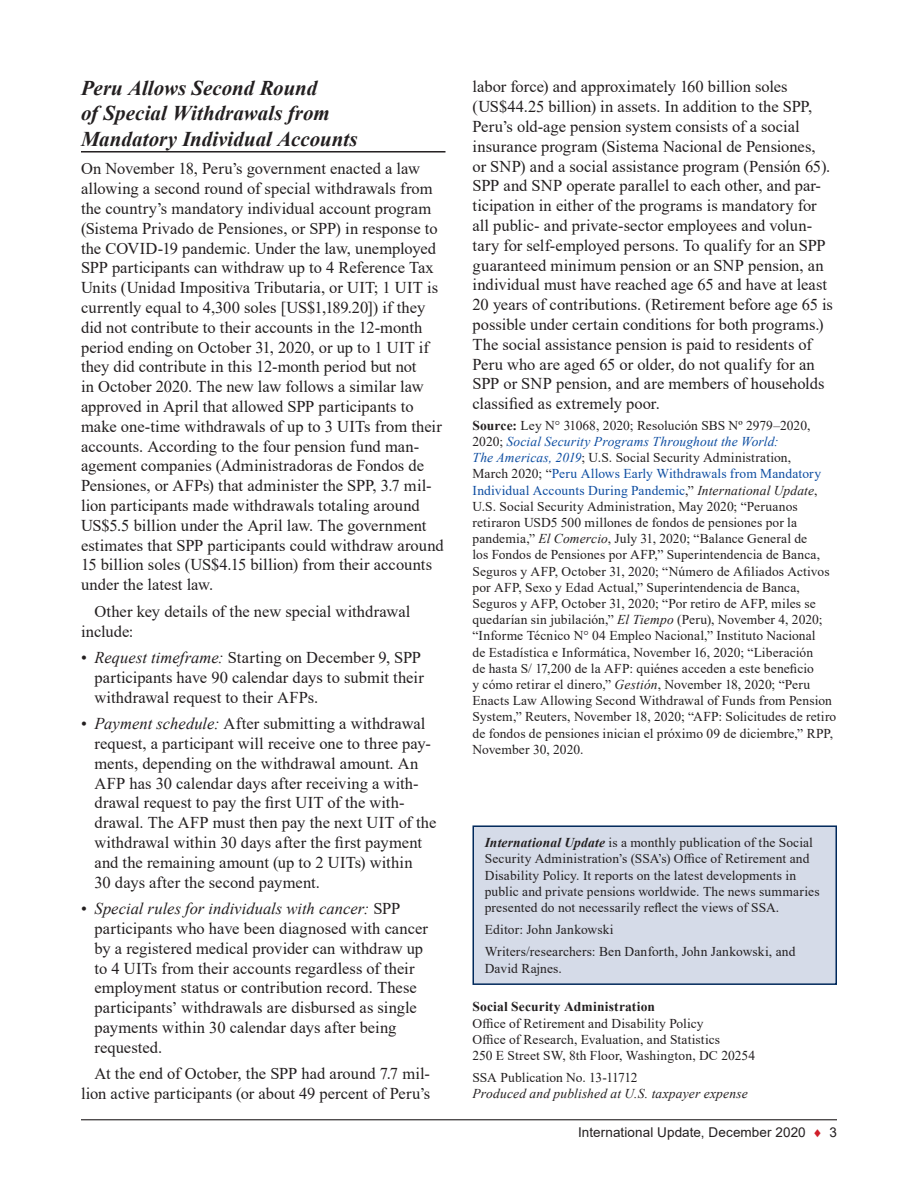
<style>
.page{position:relative;width:918px;height:1188px;background:#fff}
.page>*{position:absolute;margin:0;border:0;box-sizing:border-box;transform-origin:0 0}
.Heading2{font:italic 700 21px/25.2px "Times New Roman";color:#231f20}
.ParaFirst{font:16.5px/19.8px "Times New Roman";color:#231f20}
.Para{font:16.5px/19.8px "Times New Roman";color:#231f20}
.Source{font:13.5px/16.2px "Times New Roman";letter-spacing:.01em;color:#231f20}
.Authors{font:13.5px/16.2px "Times New Roman";letter-spacing:.01em;color:#231f20}
.Authors-2{font:italic 13.5px/16.2px "Times New Roman";letter-spacing:.015em;color:#231f20}
.t1{font:13.5px "Arial";letter-spacing:.01em;color:#231f20}
.s1{font-style:italic}
.s2{font-weight:700}
.s3{font-style:italic;color:#0d4da1}
.s4{color:#0d4da1}
.s5{font-weight:700;font-style:italic}
.s6{font-style:normal}
.s7{color:#d01e29}
</style>
<div class="page">
<hr style="left:81px;top:1119px;width:756px;height:1px;background:#231f20">
<hr style="left:81px;top:151px;width:365px;height:2px;background:#231f20">
<div style="left:473px;top:826px;width:363px;height:158px;background:#d5dbe8"></div>
<div style="left:472px;top:825px;width:365px;height:160px;border:2px solid #00285b"></div>
<p class="Heading2" style="left:81px;top:75px;width:278px">Peru Allows Second Round<br>of Special Withdrawals from<br>Mandatory Individual Accounts</p>
<p class="ParaFirst" style="left:81px;top:158px;width:364px">On November 18, Peru’s government enacted a law allowing a second round of special withdrawals from the country’s mandatory individual account program (Sistema Privado de Pensiones, or SPP) in response to the COVID-19 pandemic. Under the law, unemployed SPP participants can withdraw up to 4 Reference Tax Units (Unidad Impositiva Tributaria, or UIT; 1 UIT is currently equal to 4,300 soles [US$1,189.20]) if they did not contribute to their accounts in the 12-month period ending on October 31, 2020, or up to 1 UIT if they did contribute in this 12-month period but not<br>in October 2020. The new law follows a similar law approved in April that allowed SPP participants to make one-time withdrawals of up to 3 UITs from their accounts. According to the four pension fund man&shy;agement companies (Administradoras de Fondos de Pensiones, or AFPs) that administer the SPP, 3.7 mil&shy;lion participants made withdrawals totaling around US$5.5 billion under the April law. The government estimates that SPP participants could withdraw around 15 billion soles (US$4.15 billion) from their accounts under the latest law.</p>
<p class="Para" style="left:81px;top:601px;width:331px;text-indent:14px">Other key details of the new special withdrawal include:</p>
<p class="ParaFirst" style="left:94px;top:647px;width:331px;text-indent:-14px">• <span class="s1">Request timeframe:</span> Starting on December 9, SPP participants have 90 calendar days to submit their withdrawal request to their AFPs.</p>
<p class="ParaFirst" style="left:94px;top:713px;width:343px;text-indent:-14px">• <span class="s1">Payment schedule:</span> After submitting a withdrawal request, a participant will receive one to three pay&shy;ments, depending on the withdrawal amount. An AFP has 30 calendar days after receiving a with&shy;drawal request to pay the first UIT of the with&shy;drawal. The AFP must then pay the next UIT of the withdrawal within 30 days after the first payment and the remaining amount (up to 2 UITs) within<br>30 days after the second payment.</p>
<p class="ParaFirst" style="left:94px;top:898px;width:335px;text-indent:-14px">• <span class="s1">Special rules for individuals with cancer:</span> SPP participants who have been diagnosed with cancer by a registered medical provider can withdraw up to 4 UITs from their accounts regardless of their employment status or contribution record. These participants’ withdrawals are disbursed as single payments within 30 calendar days after being requested.</p>
<p class="Para" style="left:81px;top:1063px;width:351px;text-align:right">At the end of October, the SPP had around 7.7 mil&shy;lion active participants (or about 49 percent of Peru’s</p>
<p class="Para" style="left:472px;top:76px;width:362px">labor force) and approximately 160 billion soles (US$44.25 billion) in assets. In addition to the SPP, Peru’s old-age pension system consists of a social insurance program (Sistema Nacional de Pensiones, or SNP) and a social assistance program (Pensión 65).<br>SPP and SNP operate parallel to each other, and par&shy;ticipation in either of the programs is mandatory for all public- and private-sector employees and volun&shy;tary for self-employed persons. To qualify for an SPP guaranteed minimum pension or an SNP pension, an individual must have reached age 65 and have at least 20 years of contributions. (Retirement before age 65 is possible under certain conditions for both programs.)<br>The social assistance pension is paid to residents of Peru who are aged 65 or older, do not qualify for an SPP or SNP pension, and are members of households classified as extremely poor.</p>
<p class="Source" style="left:472px;top:417px;width:365px"><span class="s2">Source:</span> Ley N° 31068, 2020; Resolución SBS Nº 2979–2020, 2020; <span class="s3">Social Security Programs Throughout the World:<br>The Americas, 2019</span>; U.S. Social Security Administration,<br>March 2020; “<span class="s4">Peru Allows Early Withdrawals from Mandatory Individual Accounts During Pandemic</span>,” <span class="s1">International Update</span>, U.S. Social Security Administration, May 2020; “Peruanos retiraron USD5 500 millones de fondos de pensiones por la pandemia,” <span class="s1">El Comercio</span>, July 31, 2020; “Balance General de<br>los Fondos de Pensiones por AFP,” Superintendencia de Banca, Seguros y AFP, October 31, 2020; “Número de Afiliados Activos por AFP, Sexo y Edad Actual,” Superintendencia de Banca, Seguros y AFP, October 31, 2020; “Por retiro de AFP, miles se quedarían sin jubilación,” <span class="s1">El Tiempo</span> (Peru), November 4, 2020; “Informe Técnico N° 04 Empleo Nacional,” Instituto Nacional<br>de Estadística e Informática, November 16, 2020; “Liberación<br>de hasta S/ 17,200 de la AFP: quiénes acceden a este beneficio<br>y cómo retirar el dinero,” <span class="s1">Gestión</span>, November 18, 2020; “Peru Enacts Law Allowing Second Withdrawal of Funds from Pension System,” Reuters, November 18, 2020; “AFP: Solicitudes de retiro de fondos de pensiones inician el próximo 09 de diciembre,” RPP, November 30, 2020.</p>
<p class="Authors" style="left:485px;top:834px;width:336px"><span class="s5">International Update</span> is a monthly publication of the Social Security Administration’s (SSA’s) Office of Retirement and Disability Policy. It reports on the latest developments in public and private pensions worldwide. The news summaries presented do not necessarily reflect the views of SSA.</p>
<p class="Authors" style="left:485px;top:921px;width:130px">Editor: John Jankowski</p>
<p class="Authors" style="left:485px;top:943px;width:312px">Writers/researchers: Ben Danforth, John Jankowski, and<br>David Rajnes.</p>
<p class="Authors" style="left:472px;top:998px;width:284px"><span class="s2">Social Security Administration<br></span>Office of Retirement and Disability Policy<br>Office of Research, Evaluation, and Statistics<br>250 E Street SW, 8th Floor, Washington, DC 20254</p>
<p class="Authors-2" style="left:472px;top:1069px;width:277px"><span class="s6">SSA Publication No. 13-11712<br></span>Produced and published at U.S. taxpayer expense</p>
<p class="t1" style="left:578px;top:1123px;width:260px">International Update, December 2020 <span class="s7">♦</span> 3</p>
</div>
